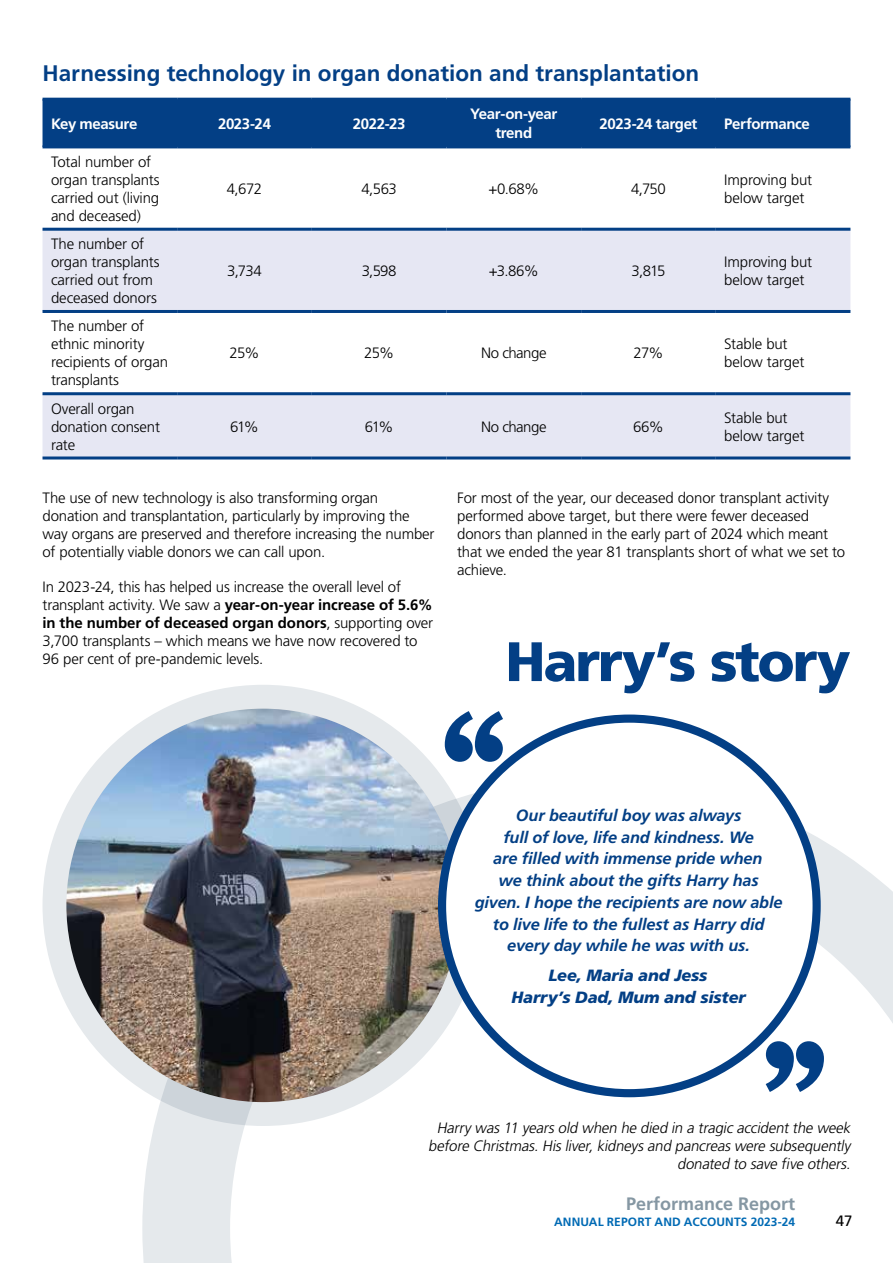
<style>
.page{position:relative;width:893px;height:1263px;background:#fff}
.page>*{position:absolute;margin:0;border:0;box-sizing:border-box;transform-origin:0 0}
.Heading_B_-_Removed_from_Contents{font:900 55.5px "Frutiger LT Pro";letter-spacing:-.035em;color:#033f85}
.Priority_Figure_Headings{font:700 22.5px "Frutiger LT Pro";color:#033f85}
.t1{font:700 18px "Frutiger LT Pro";color:#8597a3}
.Quote_Body{font:italic 700 16.35px/21.8px "Frutiger LT Pro";letter-spacing:-.01em;color:#033f85;text-align:center}
.Quote_Name{font:italic 900 16.35px/21.8px "Frutiger LT Pro";letter-spacing:-.01em;color:#033f85;text-align:center}
.Body_Copy{font:300 15px/18px "Frutiger LT Pro";letter-spacing:-.01em;color:#000}
.Table_-_Body_Copy{font:300 15px/18px "Frutiger LT Pro";letter-spacing:-.01em;color:#000}
.Photo_captions__Case_Studies{font:italic 300 15px/18px "Frutiger LT Pro";color:#000;text-align:right}
.Table_-_Body_Copy_Centred{font:300 15px "Frutiger LT Pro";letter-spacing:-.035em;color:#000}
.Table_-_Header{font:700 15px/19.5px "Frutiger LT Pro";letter-spacing:-.025em;color:#fff;text-align:center}
.Table_-_Header_Left{font:700 15px "Frutiger LT Pro";letter-spacing:-.025em;color:#fff}
.t2{font:15px "Frutiger LT Pro";color:#000}
.t3{font:700 12px "Frutiger LT Pro";letter-spacing:.01em;color:#006ab4}
.s1{font-weight:700}
</style>
<div class="page">
<div style="left:43px;top:101px;width:807px;height:44px;background:#033f85"></div>
<svg style="left:43px;top:148px;width:807px;height:80px"></svg>
<div style="left:43px;top:231px;width:807px;height:225px;background:#e6e7f3"></div>
<svg style="left:43px;top:313px;width:807px;height:79px"></svg>
<hr style="left:43px;top:98px;width:134px;height:3px;background:#033f85">
<hr style="left:177px;top:98px;width:135px;height:3px;background:#033f85">
<hr style="left:312px;top:98px;width:134px;height:3px;background:#033f85">
<hr style="left:446px;top:98px;width:135px;height:3px;background:#033f85">
<hr style="left:581px;top:98px;width:135px;height:3px;background:#033f85">
<hr style="left:716px;top:98px;width:134px;height:3px;background:#033f85">
<hr style="left:43px;top:145px;width:134px;height:3px;background:#033f85">
<hr style="left:177px;top:145px;width:135px;height:3px;background:#033f85">
<hr style="left:312px;top:145px;width:134px;height:3px;background:#033f85">
<hr style="left:446px;top:145px;width:135px;height:3px;background:#033f85">
<hr style="left:581px;top:145px;width:135px;height:3px;background:#033f85">
<hr style="left:716px;top:145px;width:134px;height:3px;background:#033f85">
<hr style="left:43px;top:228px;width:134px;height:3px;background:#033f85">
<hr style="left:177px;top:228px;width:135px;height:3px;background:#033f85">
<hr style="left:312px;top:228px;width:134px;height:3px;background:#033f85">
<hr style="left:446px;top:228px;width:135px;height:3px;background:#033f85">
<hr style="left:581px;top:228px;width:135px;height:3px;background:#033f85">
<hr style="left:716px;top:228px;width:134px;height:3px;background:#033f85">
<hr style="left:43px;top:310px;width:134px;height:3px;background:#033f85">
<hr style="left:177px;top:310px;width:135px;height:3px;background:#033f85">
<hr style="left:312px;top:310px;width:134px;height:3px;background:#033f85">
<hr style="left:446px;top:310px;width:135px;height:3px;background:#033f85">
<hr style="left:581px;top:310px;width:135px;height:3px;background:#033f85">
<hr style="left:716px;top:310px;width:134px;height:3px;background:#033f85">
<hr style="left:43px;top:392px;width:134px;height:3px;background:#033f85">
<hr style="left:177px;top:392px;width:135px;height:3px;background:#033f85">
<hr style="left:312px;top:392px;width:134px;height:3px;background:#033f85">
<hr style="left:446px;top:392px;width:135px;height:3px;background:#033f85">
<hr style="left:581px;top:392px;width:135px;height:3px;background:#033f85">
<hr style="left:716px;top:392px;width:134px;height:3px;background:#033f85">
<hr style="left:43px;top:456px;width:134px;height:3px;background:#033f85">
<hr style="left:177px;top:456px;width:135px;height:3px;background:#033f85">
<hr style="left:312px;top:456px;width:134px;height:3px;background:#033f85">
<hr style="left:446px;top:456px;width:135px;height:3px;background:#033f85">
<hr style="left:581px;top:456px;width:135px;height:3px;background:#033f85">
<hr style="left:716px;top:456px;width:134px;height:3px;background:#033f85">
<svg style="left:142px;top:777px;width:751px;height:486px"></svg>
<img style="left:66px;top:709px;width:394px;height:393px;border-radius:197px">
<div style="left:43px;top:685px;width:441px;height:441px;border:24px solid #e5e9ec;border-radius:50%"></div>
<div style="left:442px;top:719px;width:375px;height:374px;background:#fff;border-radius:50%"></div>
<svg style="left:445px;top:711px;width:58px;height:51px"></svg>
<svg style="left:766px;top:1041px;width:58px;height:51px"></svg>
<p class="Priority_Figure_Headings" style="left:43px;top:59px;width:658px">Harnessing technology in organ donation and transplantation</p>
<p class="Table_-_Header_Left" style="left:51px;top:115px;width:88px">Key measure</p>
<p class="Table_-_Header" style="left:218px;top:114px;width:55px">2023-24</p>
<p class="Table_-_Header" style="left:353px;top:114px;width:54px">2022-23</p>
<p class="Table_-_Header" style="left:470px;top:104px;width:89px">Year-on-year trend</p>
<p class="Table_-_Header" style="left:599px;top:114px;width:99px">2023-24 target</p>
<p class="Table_-_Header_Left" style="left:724px;top:115px;width:87px">Performance</p>
<p class="Table_-_Body_Copy" style="left:51px;top:153px;width:110px">Total number of organ transplants carried out (living and deceased)</p>
<p class="Table_-_Body_Copy_Centred" style="left:227px;top:180px;width:37px">4,672</p>
<p class="Table_-_Body_Copy_Centred" style="left:361px;top:180px;width:37px">4,563</p>
<p class="Table_-_Body_Copy_Centred" style="left:488px;top:180px;width:52px">+0.68%</p>
<p class="Table_-_Body_Copy_Centred" style="left:631px;top:180px;width:36px">4,750</p>
<p class="Table_-_Body_Copy" style="left:724px;top:171px;width:89px">Improving but below target</p>
<p class="Table_-_Body_Copy" style="left:51px;top:235px;width:110px">The number of organ transplants carried out from deceased donors</p>
<p class="Table_-_Body_Copy" style="left:51px;top:317px;width:118px">The number of ethnic minority recipients of organ transplants</p>
<p class="Table_-_Body_Copy" style="left:51px;top:399px;width:110px">Overall organ donation consent rate</p>
<p class="Table_-_Body_Copy_Centred" style="left:227px;top:262px;width:36px">3,734</p>
<p class="Table_-_Body_Copy_Centred" style="left:362px;top:262px;width:36px">3,598</p>
<p class="Table_-_Body_Copy_Centred" style="left:489px;top:262px;width:51px">+3.86%</p>
<p class="Table_-_Body_Copy_Centred" style="left:631px;top:262px;width:36px">3,815</p>
<p class="Table_-_Body_Copy" style="left:724px;top:253px;width:89px">Improving but below target</p>
<p class="Table_-_Body_Copy_Centred" style="left:230px;top:344px;width:31px">25%</p>
<p class="Table_-_Body_Copy_Centred" style="left:364px;top:344px;width:31px">25%</p>
<p class="Table_-_Body_Copy_Centred" style="left:481px;top:344px;width:67px">No change</p>
<p class="Table_-_Body_Copy_Centred" style="left:634px;top:344px;width:31px">27%</p>
<p class="Table_-_Body_Copy" style="left:724px;top:335px;width:82px">Stable but below target</p>
<p class="Table_-_Body_Copy_Centred" style="left:230px;top:418px;width:30px">61%</p>
<p class="Table_-_Body_Copy_Centred" style="left:365px;top:418px;width:30px">61%</p>
<p class="Table_-_Body_Copy_Centred" style="left:481px;top:418px;width:67px">No change</p>
<p class="Table_-_Body_Copy_Centred" style="left:633px;top:418px;width:32px">66%</p>
<p class="Table_-_Body_Copy" style="left:724px;top:408px;width:82px">Stable but below target</p>
<p class="Body_Copy" style="left:43px;top:489px;width:394px">The use of new technology is also transforming organ donation and transplantation, particularly by improving the way organs are preserved and therefore increasing the number of potentially viable donors we can call upon.</p>
<p class="Body_Copy" style="left:43px;top:578px;width:392px">In 2023-24, this has helped us increase the overall level of transplant activity. We saw a <span class="s1">year-on-year increase of 5.6% in the number of deceased organ donors</span>, supporting over 3,700 transplants – which means we have now recovered to 96 per cent of pre-pandemic levels.</p>
<p class="Body_Copy" style="left:457px;top:489px;width:390px">For most of the year, our deceased donor transplant activity performed above target, but there were fewer deceased donors than planned in the early part of 2024 which meant that we ended the year 81 transplants short of what we set to achieve.</p>
<p class="Heading_B_-_Removed_from_Contents" style="left:505px;top:628px;width:347px">Harry’s story</p>
<p class="Quote_Body" style="left:475px;top:804px;width:309px">Our beautiful boy was always<br>full of love, life and kindness. We<br>are filled with immense pride when<br>we think about the gifts Harry has given. I hope the recipients are now able to live life to the fullest as Harry did every day while he was with us.</p>
<p class="Quote_Name" style="left:512px;top:965px;width:236px">Lee, Maria and Jess<br>Harry’s Dad, Mum and sister</p>
<p class="Photo_captions__Case_Studies" style="left:428px;top:1119px;width:427px">Harry was11 yearsold when he died in a tragic accidentthe week before Christmas.Hisliver,kidneysand pancreaswere subsequently donated to save five others.</p>
<p class="t1" style="left:626px;top:1193px;width:171px">Performance Report</p>
<p class="t3" style="left:554px;top:1214px;width:243px">ANNUAL REPORT AND ACCOUNTS 2023-24</p>
<p class="t2" style="left:836px;top:1212px;width:18px">47</p>
</div>
